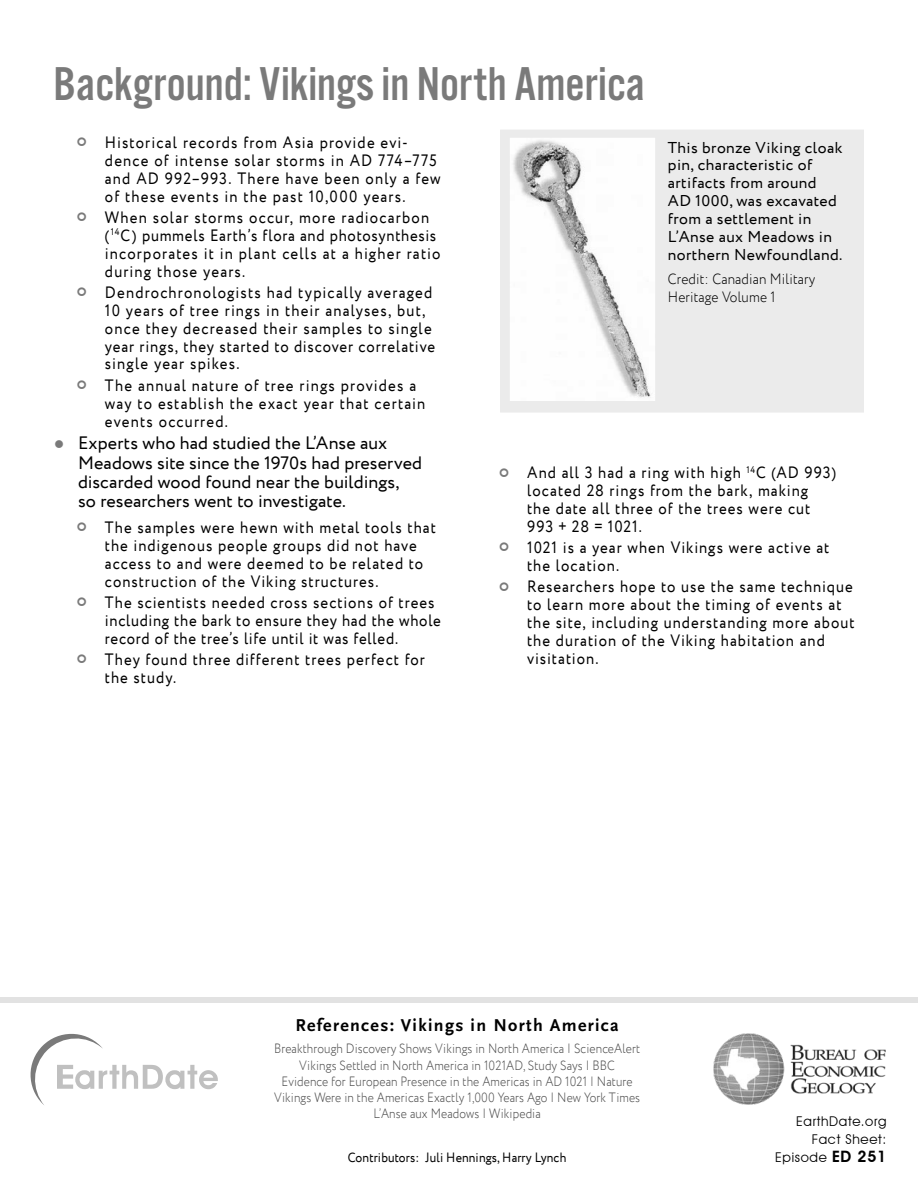
<style>
.page{position:relative;width:918px;height:1188px;background:#fff}
.page>*{position:absolute;margin:0;border:0;box-sizing:border-box;transform-origin:0 0}
.t1{font:49.35px "Alternate Got No 3 D";color:#7a7a7a}
.t2{font:18px/19.5px "Circe";letter-spacing:.005em;color:#000}
.t3{font:700 18px "Scala Sans Pro";letter-spacing:.075em;color:#000}
.t4{font:16.5px/18px "Circe";letter-spacing:.07em;color:#000;scale:.9 1}
.t5{font:16.5px/18px "Circe";letter-spacing:.05em;color:#000;scale:.9 1}
.t6{font:15.75px/18px "Circe";letter-spacing:.025em;color:#000}
.t7{font:300 15px/18px "Circe";letter-spacing:.01em;color:#000;scale:.9 1}
.t8{font:300 13.5px/16.2px "Circe";letter-spacing:.01em;color:#4b4b4b;text-align:center;scale:.87 1}
.t9{font:13.5px "Circe";letter-spacing:.01em;color:#000;scale:.9 1}
.t10{font:13.5px/18px "Avant Garde IT Cby BT";letter-spacing:.05em;color:#000;text-align:right}
.s1{color:#7a7a7a}
.s2{font-weight:600;font-size:15.75px}
</style>
<div class="page">
<img style="left:713px;top:1034px;width:173px;height:71px">
<svg style="left:30px;top:1033px;width:188px;height:72px"></svg>
<div style="left:0;top:998px;width:918px;height:5px;background:#e2e2e2"></div>
<div style="left:500px;top:130px;width:364px;height:283px;background:#ebebeb"></div>
<svg style="left:501px;top:130px;width:163px;height:280px"></svg>
<h1 class="t1" style="left:53px;top:58px;width:593px">Background: Vikings in North America</h1>
<p class="t4" style="left:105px;top:134px;width:375px">Historical records from Asia provide evi&shy;dence of intense solar storms in AD 774–775 and AD 992–993. There have been only a few of these events in the past 10,000 years.</p>
<p class="t4" style="left:105px;top:209px;width:374px">When solar storms occur, more radiocarbon (<sup>14</sup>C) pummels Earth’s flora and photosynthesis incorporates it in plant cells at a higher ratio during those years.</p>
<p class="t4" style="left:105px;top:284px;width:368px">Dendrochronologists had typically averaged 10 years of tree rings in their analyses, but, once they decreased their samples to single year rings, they started to discover correlative single year spikes.</p>
<p class="t4" style="left:105px;top:377px;width:357px">The annual nature of tree rings provides a way to establish the exact year that certain events occurred.</p>
<p class="t2" style="left:78px;top:434px;width:346px;text-indent:-24px"><span class="s1">●</span> Experts who had studied the L’Anse aux Meadows site since the 1970s had preserved discarded wood found near the buildings,<br>so researchers went to investigate.</p>
<p class="t4" style="left:105px;top:519px;width:369px">The samples were hewn with metal tools that the indigenous people groups did not have access to and were deemed to be related to construction of the Viking structures.</p>
<p class="t5" style="left:105px;top:594px;width:375px">The scientists needed cross sections of trees including the bark to ensure they had the whole record of the tree’s life until it was felled.</p>
<p class="t4" style="left:105px;top:651px;width:357px">They found three different trees perfect for the study.</p>
<p class="t6" style="left:668px;top:139px;width:176px">This bronze Viking cloak pin, characteristic of artifacts from around<br>AD 1000, was excavated from a settlement in<br>L’Anse aux Meadows in northern Newfoundland.</p>
<p class="t7" style="left:668px;top:270px;width:165px">Credit: Canadian Military<br>Heritage Volume 1</p>
<p class="t4" style="left:527px;top:464px;width:345px">And all 3 had a ring with high <sup>14</sup>C (AD 993) located 28 rings from the bark, making<br>the date all three of the trees were cut<br>993 + 28 = 1021.</p>
<p class="t4" style="left:527px;top:539px;width:337px">1021 is a year when Vikings were active at the location.</p>
<p class="t4" style="left:527px;top:578px;width:366px">Researchers hope to use the same technique to learn more about the timing of events at the site, including understanding more about the duration of the Viking habitation and visitation.</p>
<p class="t3" style="left:295px;top:1014px;width:325px">References: Vikings in North America</p>
<p class="t8" style="left:274px;top:1041px;width:422px">Breakthrough Discovery Shows Vikings in North America | ScienceAlert Vikings Settled in North America in 1021AD, Study Says | BBC<br>Evidence for European Presence in the Americas in AD 1021 | Nature Vikings Were in the Americas Exactly 1,000 Years Ago | New York Times L’Anse aux Meadows | Wikipedia</p>
<p class="t9" style="left:348px;top:1148px;width:244px">Contributors: Juli Hennings, Harry Lynch</p>
<p class="t10" style="left:775px;top:1113px;width:113px">EarthDate.org<br>Fact Sheet:<br>Episode <span class="s2">ED 251</span></p>
</div>
